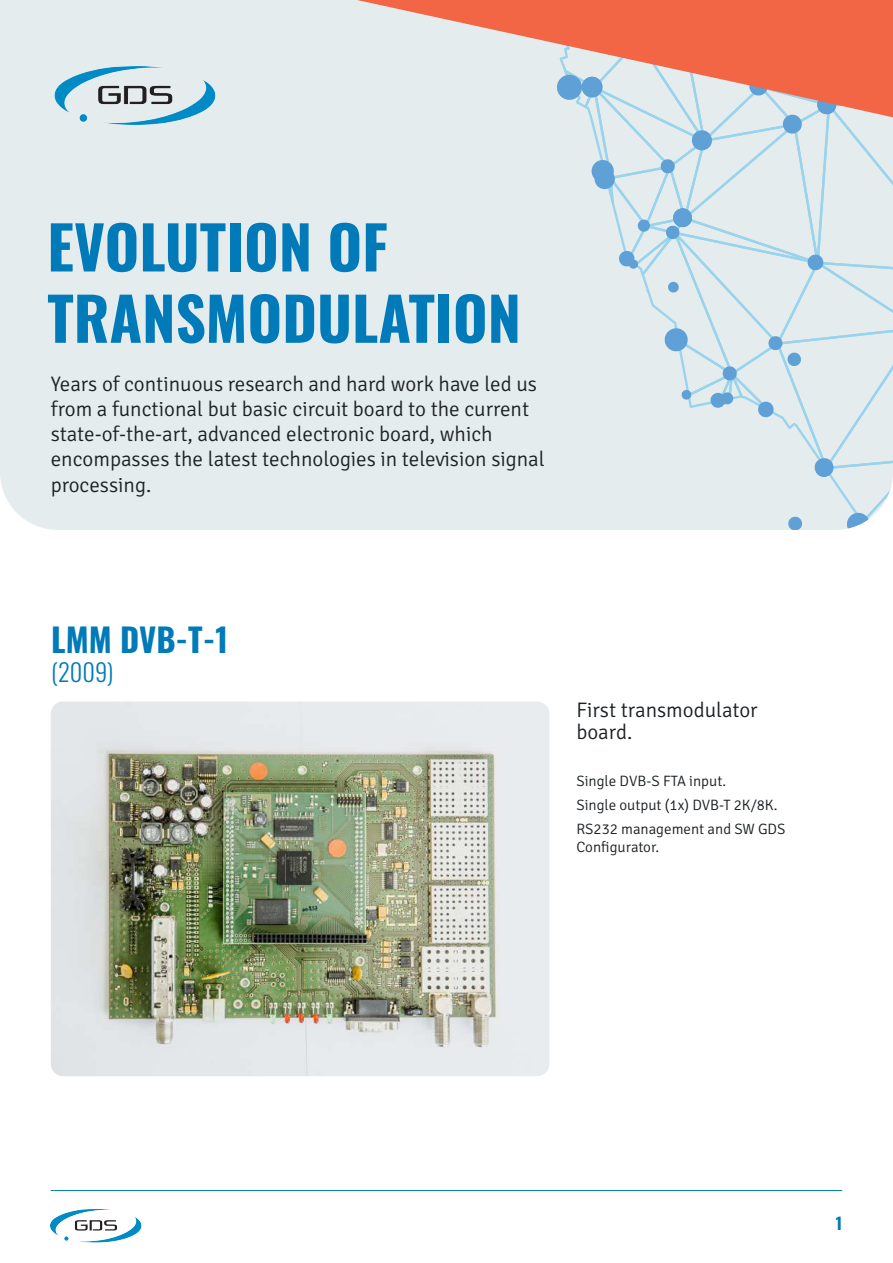
<style>
.page{position:relative;width:893px;height:1263px;background:#fff}
.page>*{position:absolute;margin:0;border:0;box-sizing:border-box;transform-origin:0 0}
.t1{font:700 59.4px/71.2px "Oswald";color:#007ab8}
.t2{font:700 32.7px "Oswald";color:#007ab8}
.t3{font:300 24.3px "Oswald";color:#007ab8}
.t4{font:300 21px/25.2px "Signika";color:#1d2124}
.t5{font:700 16.5px "Oswald";color:#007ab8}
.t6{font:300 15px/24px "Signika";color:#1d2124}
</style>
<div class="page">
<img style="left:51px;top:701px;width:498px;height:375px">
<div style="left:0;top:0;width:523px;height:530px;background:#e5ecee"></div>
<svg style="left:523px;top:141px;width:370px;height:389px"></svg>
<svg style="left:272px;top:0;width:621px;height:141px;fill:#e5ecee"></svg>
<hr style="left:51px;top:1190px;width:791px;height:1px;background:#007ab8">
<img style="left:51px;top:62px;width:166px;height:69px">
<img style="left:50px;top:1209px;width:92px;height:34px">
<h1 class="t1" style="left:47px;top:215px;width:475px">EVOLUTION OF<br>TRANSMODULATION</h1>
<p class="t4" style="left:51px;top:370px;width:496px">Years of continuous research and hard work have led us from a functional but basic circuit board to the current state-of-the-art, advanced electronic board, which encompasses the latest technologies in television signal processing.</p>
<h2 class="t2" style="left:51px;top:623px;width:178px">LMM DVB-T-1</h2>
<p class="t3" style="left:51px;top:651px;width:64px">(2009)</p>
<p class="t4" style="left:576px;top:697px;width:183px;line-height:22.5px">First transmodulator board.</p>
<p class="t6" style="left:576px;top:768px;width:211px">Single DVB-S FTA input.<br>Single output (1x) DVB-T 2K/8K.<br>RS232 management and SW GDS</p>
<p class="t6" style="left:576px;top:834px;width:84px">Configurator.</p>
<p class="t5" style="left:836px;top:1215px;width:8px">1</p>
</div>
